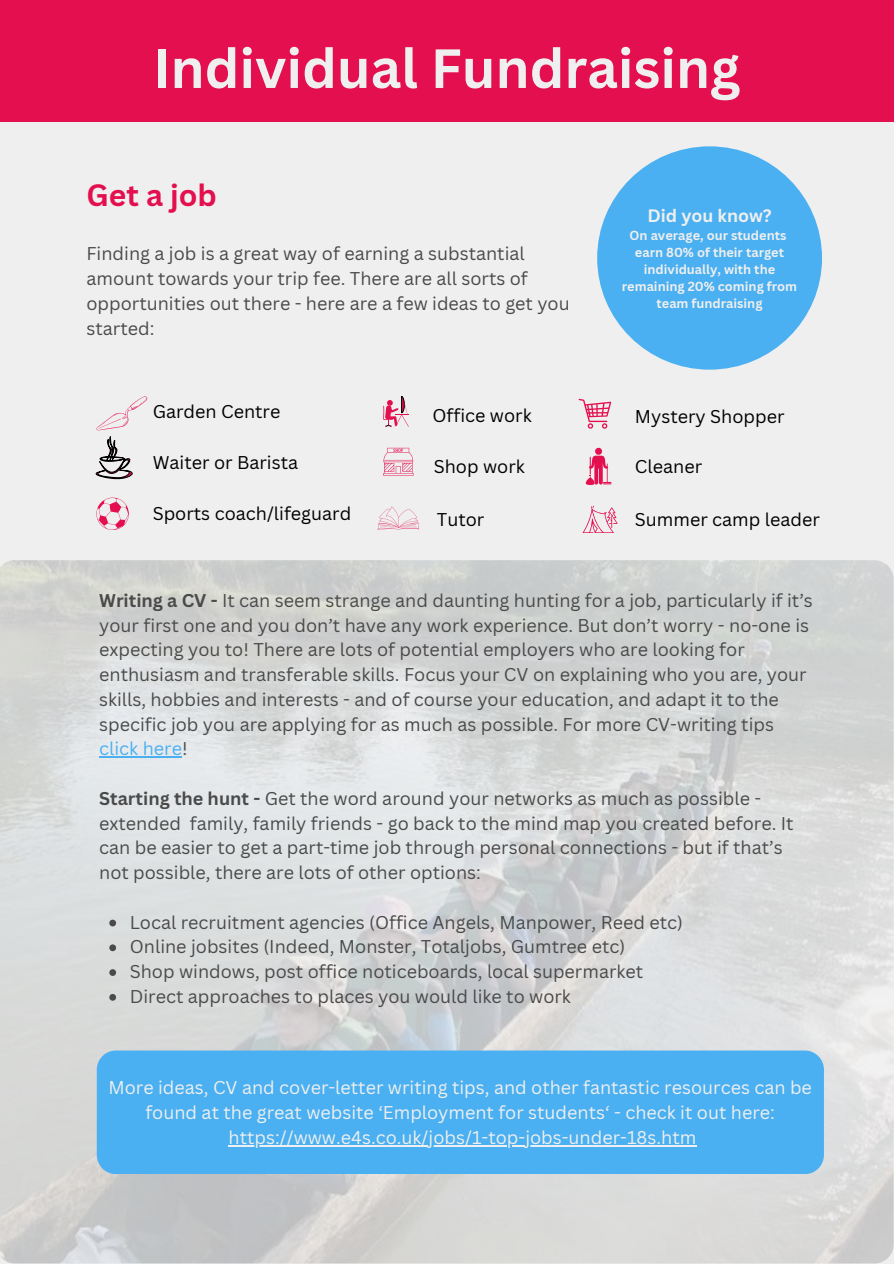
<style>
.page{position:relative;width:894px;height:1264px;background:#fff}
.page>*{position:absolute;margin:0;border:0;box-sizing:border-box;transform-origin:0 0}
.t1{font:700 54px "Canva Sans";color:#efefef}
.t2{font:700 30px "Canva Sans";color:#e40f4e}
.t3{font:18px/24.8px "Canva Sans";color:#4a4a4a}
.t4{font:18px/24.8px "Canva Sans";color:#efefef;text-align:center}
.t5{font:18px "Canva Sans";color:#000}
.t6{font:700 17.55px "Canva Sans";color:#efefef}
.t7{font:700 12.75px/17.1px "Canva Sans";color:#efefef;text-align:center}
.s1{font-weight:700}
.s2{color:#4ab0f1}
</style>
<div class="page">
<div style="left:0;top:0;width:893px;height:1263px;background:#efefef"></div>
<div style="left:597px;top:146px;width:224px;height:223px;background:#4ab0f1;border-radius:50%"></div>
<svg style="left:95px;top:437px;width:38px;height:43px"></svg>
<svg style="left:96px;top:497px;width:33px;height:33px"></svg>
<svg style="left:383px;top:396px;width:25px;height:31px"></svg>
<svg style="left:383px;top:448px;width:30px;height:28px"></svg>
<svg style="left:377px;top:506px;width:42px;height:24px"></svg>
<svg style="left:585px;top:448px;width:26px;height:37px"></svg>
<svg style="left:578px;top:399px;width:33px;height:30px"></svg>
<svg style="left:583px;top:505px;width:34px;height:27px"></svg>
<img style="left:0;top:560px;width:893px;height:703px">
<div style="left:97px;top:1050px;width:726px;height:124px;background:#4ab0f1;border-radius:19px"></div>
<div style="left:0;top:0;width:893px;height:122px;background:#e40f4e"></div>
<svg style="left:96px;top:396px;width:51px;height:34px"></svg>
<hr style="left:228px;top:1144px;width:468px;height:2px;background:#efefef">
<hr style="left:99px;top:756px;width:83px;height:1px;background:#4ab0f1">
<svg style="left:109px;top:919px;width:7px;height:7px"></svg>
<svg style="left:109px;top:944px;width:7px;height:7px"></svg>
<svg style="left:109px;top:969px;width:7px;height:6px"></svg>
<svg style="left:109px;top:993px;width:7px;height:7px"></svg>
<h1 class="t1" style="left:153px;top:30px;width:588px">Individual Fundraising</h1>
<h2 class="t2" style="left:86px;top:174px;width:132px">Get a job</h2>
<p class="t3" style="left:86px;top:241px;width:484px">Finding a job is a great way of earning a substantial amount towards your trip fee. There are all sorts of opportunities out there - here are a few ideas to get you started:</p>
<p class="t5" style="left:153px;top:399px;width:129px">Garden Centre</p>
<p class="t5" style="left:153px;top:449px;width:147px">Waiter or Barista</p>
<p class="t5" style="left:153px;top:500px;width:200px">Sports coach/lifeguard</p>
<p class="t5" style="left:432px;top:403px;width:101px">Office work</p>
<p class="t5" style="left:433px;top:453px;width:92px">Shop work</p>
<p class="t5" style="left:436px;top:507px;width:49px">Tutor</p>
<p class="t6" style="left:647px;top:203px;width:126px">Did you know?</p>
<p class="t7" style="left:621px;top:227px;width:177px">On average, our students earn 80% of their target individually, with the remaining 20% coming from team fundraising</p>
<p class="t5" style="left:634px;top:404px;width:151px">Mystery Shopper</p>
<p class="t5" style="left:634px;top:454px;width:69px">Cleaner</p>
<p class="t5" style="left:634px;top:507px;width:186px">Summer camp leader</p>
<p class="t3" style="left:99px;top:587px;width:715px"><span class="s1">Writing a CV -</span> It can seem strange and daunting hunting for a job, particularly if it’s your first one and you don’t have any work experience. But don’t worry - no-one is expecting you to! There are lots of potential employers who are looking for enthusiasm and transferable skills. Focus your CV on explaining who you are, your skills, hobbies and interests - and of course your education, and adapt it to the specific job you are applying for as much as possible. For more CV-writing tips <span class="s2">click here</span>!</p>
<p class="t3" style="left:99px;top:785px;width:695px"><span class="s1">Starting the hunt -</span> Get the word around your networks as much as possible - extended family, family friends - go back to the mind map you created before. It can be easier to get a part-time job through personal connections - but if that’s not possible, there are lots of other options:</p>
<p class="t3" style="left:130px;top:909px;width:554px">Local recruitment agencies (Office Angels, Manpower, Reed etc)<br>Online jobsites (Indeed, Monster, Totaljobs, Gumtree etc)<br>Shop windows, post office noticeboards, local supermarket Direct approaches to places you would like to work</p>
<p class="t4" style="left:108px;top:1074px;width:704px">More ideas, CV and cover-letter writing tips, and other fantastic resources can be found at the great website ‘Employment for students‘ - check it out here: https://www.e4s.co.uk/jobs/1-top-jobs-under-18s.htm</p>
</div>
